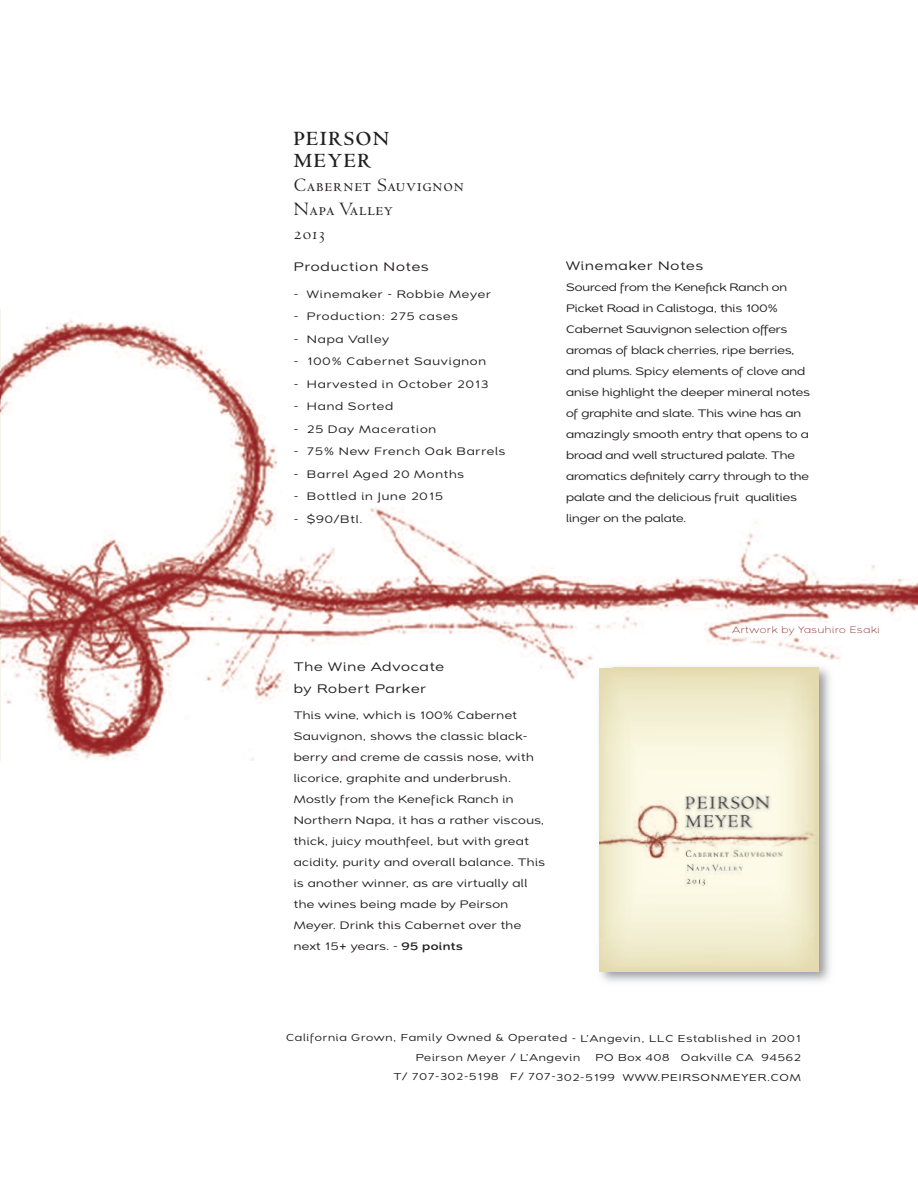
<style>
.page{position:relative;width:918px;height:1188px;background:#fff}
.page>*{position:absolute;margin:0;border:0;box-sizing:border-box;transform-origin:0 0}
.t1{font:700 21px/22.5px "Centaur";letter-spacing:.08em;color:#231f20}
.t2{font:19.5px/24px "Centaur MT SC";letter-spacing:.045em;color:#231f20}
.t3{font:12px/22.5px "Montag";letter-spacing:.075em;color:#231f20}
.t4{font:10.5px/21px "Montag";color:#231f20}
.t5{font:10.5px/21px "Montag";letter-spacing:.04em;color:#231f20}
.t6{font:10.5px "Montag";letter-spacing:.075em;color:#231f20}
.t7{font:9.75px/19.5px "Montag";letter-spacing:.075em;color:#231f20}
.t8{font:300 9px "Montag";letter-spacing:.075em;color:#87201d}
.s1{font-weight:700}
</style>
<div class="page">
<img style="left:0;top:309px;width:918px;height:451px">
<img style="left:593px;top:661px;width:245px;height:321px">
<img style="left:600px;top:668px;width:218px;height:303px">
<h1 class="t1" style="left:294px;top:129px;width:97px">PEIRSON<br>MEYER</h1>
<h2 class="t2" style="left:294px;top:175px;width:172px">Cabernet Sauvignon<br>Napa Valley</h2>
<p class="t3" style="left:294px;top:257px;width:137px">Production Notes</p>
<p class="t6" style="left:294px;top:290px;width:199px">- Winemaker - Robbie Meyer</p>
<p class="t6" style="left:294px;top:313px;width:166px">- Production: 275 cases</p>
<p class="t6" style="left:294px;top:335px;width:97px">- Napa Valley</p>
<p class="t6" style="left:294px;top:358px;width:194px">- 100% Cabernet Sauvignon</p>
<p class="t6" style="left:294px;top:380px;width:196px">- Harvested in October 2013</p>
<p class="t6" style="left:294px;top:403px;width:101px">- Hand Sorted</p>
<p class="t6" style="left:294px;top:425px;width:144px">- 25 Day Maceration</p>
<p class="t6" style="left:294px;top:448px;width:213px">- 75% New French Oak Barrels</p>
<p class="t6" style="left:294px;top:470px;width:172px">- Barrel Aged 20 Months</p>
<p class="t6" style="left:294px;top:493px;width:151px">- Bottled in June 2015</p>
<p class="t5" style="left:294px;top:510px;width:71px">- $90/Btl.</p>
<p class="t3" style="left:566px;top:256px;width:139px">Winemaker Notes</p>
<p class="t4" style="left:566px;top:278px;width:246px">Sourced from the Kenefick Ranch on Picket Road in Calistoga, this 100% Cabernet Sauvignon selection offers aromas of black cherries, ripe berries, and plums. Spicy elements of clove and anise highlight the deeper mineral notes of graphite and slate. This wine has an amazingly smooth entry that opens to a broad and well structured palate. The aromatics definitely carry through to the palate and the delicious fruit qualities linger on the palate.</p>
<p class="t3" style="left:294px;top:657px;width:152px">The Wine Advocate by Robert Parker</p>
<p class="t5" style="left:294px;top:706px;width:253px">This wine, which is 100% Cabernet Sauvignon, shows the classic black&shy;berry and creme de cassis nose, with licorice, graphite and underbrush.<br>Mostly from the Kenefick Ranch in Northern Napa, it has a rather viscous, thick, juicy mouthfeel, but with great acidity, purity and overall balance. This is another winner, as are virtually all the wines being made by Peirson Meyer. Drink this Cabernet over the next 15+ years. - <span class="s1">95 points</span></p>
<p class="t8" style="left:732px;top:626px;width:149px">Artwork by Yasuhiro Esaki</p>
<p class="t7" style="left:416px;top:1029px;width:387px;text-indent:-130px">California Grown, Family Owned &amp; Operated - L’Angevin, LLC Established in 2001<br>Peirson Meyer / L’Angevin</p>
<p class="t7" style="left:393px;top:1049px;width:409px;text-align:right">PO Box 408 Oakville CA 94562<br>T/ 707-302-5198 F/ 707-302-5199 WWW.PEIRSONMEYER.COM</p>
</div>
